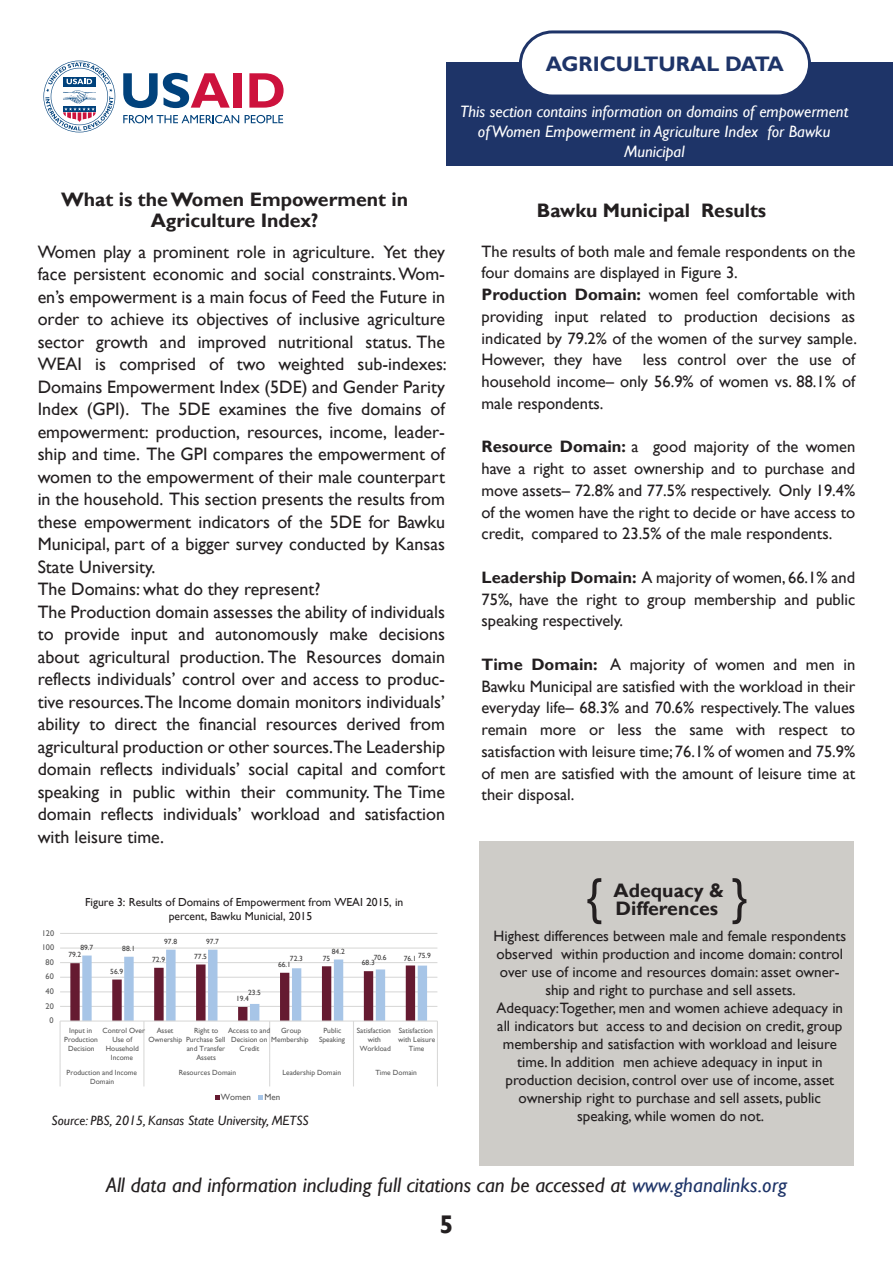
<style>
.page{position:relative;width:893px;height:1263px;background:#fff}
.page>*{position:absolute;margin:0;border:0;box-sizing:border-box;transform-origin:0 0}
.t1{font:700 25.5px "Gill Sans";color:#231f20}
.t2{font:italic 21px "Gill Sans";color:#231f20}
.t3{font:700 21px "Gill Sans";color:#1e3468}
.t4{font:700 19.5px/21px "Gill Sans";color:#231f20;text-align:center}
.t5{font:18px/22.5px "Gill Sans";color:#231f20}
.t6{font:16.5px/21.8px "Gill Sans";color:#231f20;text-align:justify}
.t7{font:italic 16.5px/19.8px "Gill Sans";color:#fff;text-align:center}
.t8{font:15px/18px "Gill Sans";color:#231f20;text-align:center}
.t9{font:italic 13.5px "Gill Sans";color:#231f20}
.t10{font:11.7px/14.2px "Gill Sans";color:#231f20}
.t11{font:9px "Gill Sans";color:#5a5a5a}
.t12{font:8.25px "Gill Sans";color:#5a5a5a}
.t13{font:7.5px/9.1px "Gill Sans";color:#5a5a5a;text-align:center}
.t14{font:7.5px "Gill Sans";color:#414040}
.s1{font-weight:700}
.s2{color:#1e3468}
</style>
<div class="page">
<div style="left:480px;top:841px;width:374px;height:325px;background:#ceccc8"></div>
<div style="left:446px;top:63px;width:447px;height:103px;background:#1e3468"></div>
<div style="left:520px;top:32px;width:289px;height:64px;background:#fff;border-radius:32px"></div>
<div style="left:519px;top:30px;width:292px;height:68px;border:3px solid #1e3468;border-radius:32px"></div>
<svg style="left:587px;top:878px;width:14px;height:46px"></svg>
<svg style="left:732px;top:878px;width:14px;height:46px"></svg>
<svg style="left:123px;top:115px;width:116px;height:8px"></svg>
<svg style="left:245px;top:115px;width:38px;height:8px"></svg>
<svg style="left:123px;top:73px;width:107px;height:35px"></svg>
<div style="left:234px;top:73px;width:8px;height:35px;background:#cd123d"></div>
<svg style="left:249px;top:73px;width:35px;height:35px"></svg>
<svg style="left:43px;top:61px;width:72px;height:71px"></svg>
<hr style="left:60px;top:933px;width:377px;height:1px;background:#d9d9d8">
<hr style="left:60px;top:947px;width:377px;height:1px;background:#d9d9d8">
<hr style="left:60px;top:962px;width:377px;height:1px;background:#d9d9d8">
<hr style="left:60px;top:977px;width:377px;height:1px;background:#d9d9d8">
<hr style="left:60px;top:991px;width:377px;height:1px;background:#d9d9d8">
<hr style="left:60px;top:1006px;width:377px;height:1px;background:#d9d9d8">
<svg style="left:70px;top:950px;width:357px;height:70px"></svg>
<hr style="left:60px;top:1020px;width:377px;height:1px;background:#d9d9d8">
<hr style="left:437px;top:1021px;width:1px;height:42px;background:#d9d9d8">
<hr style="left:353px;top:1021px;width:1px;height:42px;background:#d9d9d8">
<hr style="left:269px;top:1021px;width:1px;height:42px;background:#d9d9d8">
<hr style="left:143px;top:1021px;width:1px;height:42px;background:#d9d9d8">
<hr style="left:60px;top:1021px;width:1px;height:42px;background:#d9d9d8">
<svg style="left:437px;top:1063px;width:1px;height:23px"></svg>
<svg style="left:353px;top:1063px;width:1px;height:23px"></svg>
<svg style="left:269px;top:1063px;width:1px;height:23px"></svg>
<svg style="left:143px;top:1063px;width:1px;height:23px"></svg>
<svg style="left:60px;top:1063px;width:1px;height:23px"></svg>
<svg style="left:215px;top:1095px;width:4px;height:5px"></svg>
<svg style="left:259px;top:1095px;width:4px;height:5px"></svg>
<p class="t3" style="left:546px;top:51px;width:239px">AGRICULTURAL DATA</p>
<p class="t4" style="left:61px;top:190px;width:349px">What is the Women Empowerment in<br>Agriculture Index?</p>
<p class="t5" style="left:38px;top:241px;width:411px">Women play a prominent role in agriculture. Yet they face persistent economic and social constraints. Wom&shy;en’s empowerment is a main focus of Feed the Future in order to achieve its objectives of inclusive agriculture sector growth and improved nutritional status. The WEAI is comprised of two weighted sub-indexes:<br>Domains Empowerment Index (5DE) and Gender Parity Index (GPI). The 5DE examines the five domains of empowerment: production, resources, income, leader&shy;ship and time. The GPI compares the empowerment of women to the empowerment of their male counterpart in the household. This section presents the results from these empowerment indicators of the 5DE for Bawku Municipal, part of a bigger survey conducted by Kansas State University.<br>The Domains: what do they represent?<br>The Production domain assesses the ability of individuals to provide input and autonomously make decisions about agricultural production. The Resources domain reflects individuals’ control over and access to produc&shy;tive resources.The Income domain monitors individuals’ ability to direct the financial resources derived from agricultural production or other sources.The Leadership domain reflects individuals’ social capital and comfort speaking in public within their community. The Time domain reflects individuals’ workload and satisfaction with leisure time.</p>
<p class="t7" style="left:460px;top:102px;width:390px">This section contains information on domains of empowerment of Women Empowerment in Agriculture Index for Bawku<br>Municipal</p>
<p class="t4" style="left:537px;top:200px;width:231px">Bawku Municipal Results</p>
<p class="t6" style="left:482px;top:240px;width:377px;text-align:left">The results of both male and female respondents on the four domains are displayed in Figure 3.<br><span class="s1">Production Domain:</span> women feel comfortable with providing input related to production decisions as indicated by 79.2% of the women of the survey sample.<br>However, they have</p>
<p class="t6" style="left:482px;top:349px;width:375px;text-indent:161px">less control over the use of household income– only 56.9% of women vs. 88.1% of male respondents.</p>
<p class="t6" style="left:482px;top:436px;width:375px"><span class="s1">Resource Domain:</span> a good majority of the women have a right to asset ownership and to purchase and move assets– 72.8% and 77.5% respectively. Only 19.4% of the women have the right to decide or have access to credit, compared to 23.5% of the male respondents.</p>
<p class="t6" style="left:482px;top:567px;width:375px"><span class="s1">Leadership Domain:</span> A majority of women, 66.1% and 75%, have the right to group membership and public speaking respectively.</p>
<p class="t6" style="left:482px;top:654px;width:375px"><span class="s1">Time Domain:</span> A majority of women and men in Bawku Municipal are satisfied with the workload in their everyday life– 68.3% and 70.6% respectively. The values remain more or less the same with respect to satisfaction with leisure time; 76.1% of women and 75.9% of men are satisfied with the amount of leisure time at their disposal.</p>
<p class="t12" style="left:42px;top:928px;width:14px">120</p>
<p class="t12" style="left:42px;top:942px;width:14px">100</p>
<p class="t12" style="left:46px;top:957px;width:10px">80</p>
<p class="t12" style="left:46px;top:972px;width:10px">60</p>
<p class="t12" style="left:46px;top:986px;width:10px">40</p>
<p class="t12" style="left:46px;top:1001px;width:10px">20</p>
<p class="t12" style="left:49px;top:1015px;width:6px">0</p>
<p class="t10" style="left:169px;top:895px;width:236px;text-indent:-84px">Figure 3: Results of Domains of Empowerment from WEAI 2015, in percent, Bawku Municial, 2015</p>
<p class="t14" style="left:80px;top:943px;width:14px">89.7</p>
<p class="t14" style="left:122px;top:944px;width:14px">88.1</p>
<p class="t14" style="left:68px;top:950px;width:14px">79.2</p>
<p class="t14" style="left:110px;top:967px;width:14px">56.9</p>
<p class="t14" style="left:164px;top:937px;width:14px">97.8</p>
<p class="t14" style="left:206px;top:937px;width:14px">97.7</p>
<p class="t14" style="left:152px;top:955px;width:14px">72.9</p>
<p class="t14" style="left:194px;top:952px;width:14px">77.5</p>
<p class="t14" style="left:248px;top:988px;width:14px">23.5</p>
<p class="t14" style="left:236px;top:994px;width:14px">19.4</p>
<p class="t14" style="left:290px;top:954px;width:14px">72.3</p>
<p class="t14" style="left:278px;top:960px;width:14px">66.1</p>
<p class="t14" style="left:332px;top:947px;width:14px">84.2</p>
<p class="t14" style="left:323px;top:954px;width:9px">75</p>
<p class="t14" style="left:374px;top:953px;width:14px">70.6</p>
<p class="t14" style="left:418px;top:951px;width:14px">75.9</p>
<p class="t14" style="left:404px;top:954px;width:14px">76.1</p>
<p class="t14" style="left:362px;top:958px;width:14px">68.3</p>
<p class="t13" style="left:64px;top:1026px;width:35px">Input in<br>Production<br>Decision</p>
<p class="t13" style="left:103px;top:1026px;width:44px">Control Over<br>Use of<br>Household<br>Income</p>
<p class="t13" style="left:148px;top:1026px;width:35px">Asset<br>Ownership</p>
<p class="t13" style="left:186px;top:1026px;width:41px">Right to<br>Purchase Sell and Transfer<br>Assets</p>
<p class="t13" style="left:228px;top:1026px;width:44px">Access to and<br>Decision on<br>Credit</p>
<p class="t13" style="left:271px;top:1026px;width:39px">Group<br>Membership</p>
<p class="t13" style="left:319px;top:1026px;width:28px">Public<br>Speaking</p>
<p class="t13" style="left:357px;top:1026px;width:35px">Satisfaction with<br>Workload</p>
<p class="t13" style="left:398px;top:1026px;width:39px">Satisfaction with Leisure<br>Time</p>
<p class="t13" style="left:67px;top:1068px;width:72px">Production and Income<br>Domain</p>
<p class="t13" style="left:179px;top:1068px;width:59px">Resources Domain</p>
<p class="t13" style="left:282px;top:1068px;width:60px">Leadership Domain</p>
<p class="t13" style="left:375px;top:1068px;width:43px">Time Domain</p>
<p class="t11" style="left:221px;top:1091px;width:32px">Women</p>
<p class="t11" style="left:264px;top:1091px;width:17px">Men</p>
<p class="t9" style="left:51px;top:1113px;width:259px">Source: PBS, 2015, Kansas State University, METSS</p>
<p class="t4" style="left:614px;top:882px;width:112px;line-height:18px;text-align:left">Adequacy &amp;<br>Differences</p>
<p class="t8" style="left:493px;top:927px;width:354px">Highest differences between male and female respondents observed within production and income domain: control over use of income and resources domain: asset owner&shy;ship and right to purchase and sell assets.<br>Adequacy:Together, men and women achieve adequacy in all indicators but access to and decision on credit, group membership and satisfaction with workload and leisure time. In addition men achieve adequacy in input in production decision, control over use of income, asset ownership right to purchase and sell assets, public speaking, while women do not.</p>
<p class="t2" style="left:106px;top:1173px;width:683px">All data and information including full citations can be accessed at <span class="s2">www.ghanalinks.org</span></p>
<h1 class="t1" style="left:439px;top:1209px;width:16px">5</h1>
</div>
